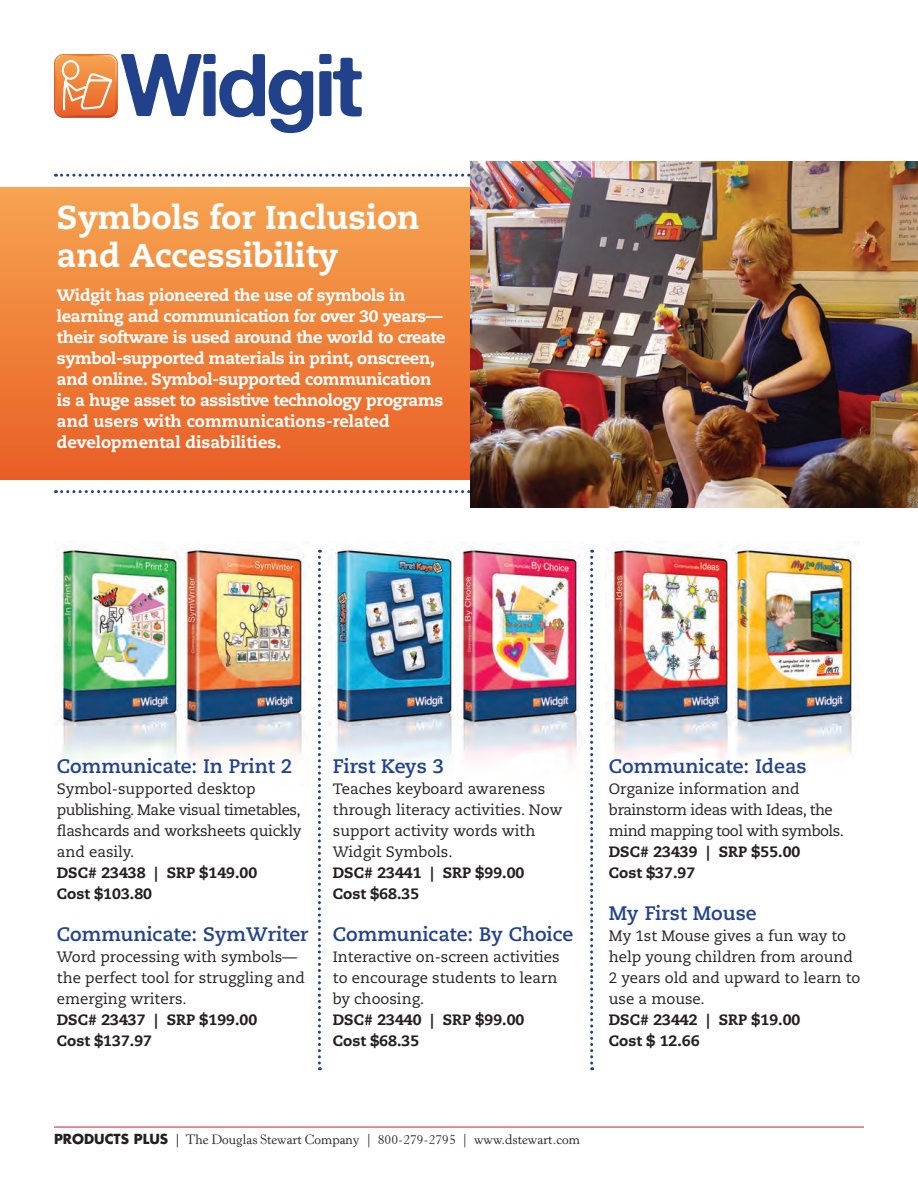
<style>
.page{position:relative;width:918px;height:1188px;background:#fff}
.page>*{position:absolute;margin:0;border:0;box-sizing:border-box;transform-origin:0 0}
.t1{font:800 33px/37.5px "Caecilia";color:#fff}
.widgit_name{font:700 19.5px "Caecilia";color:#21428b}
.t2{font:800 16.5px/21px "Caecilia";letter-spacing:-.02em;color:#fff}
.t3{font:15px/21px "Caecilia";color:#231f20}
.widgit_info{font:800 15px "Caecilia";color:#231f20}
.t4{font:15px/21px "Caecilia";letter-spacing:-.02em;color:#231f20}
.t5{font:15px/21px "Caecilia";letter-spacing:-.03em;color:#231f20}
.t6{font:13.5px "Horley Old Style";color:#231f20}
.s1{font-family:"Futura";font-weight:700}
.s2{font-family:"Minion Pro"}
</style>
<div class="page">
<svg style="left:54px;top:54px;width:259px;height:79px"></svg>
<svg style="left:319px;top:54px;width:43px;height:63px"></svg>
<svg style="left:56px;top:174px;width:415px;height:3px"></svg>
<svg style="left:56px;top:490px;width:415px;height:3px"></svg>
<div style="left:0;top:187px;width:918px;height:293px;background:linear-gradient(to bottom,#f6a450,#e95e25)"></div>
<img style="left:471px;top:162px;width:447px;height:345px">
<img style="left:54px;top:541px;width:125px;height:220px">
<img style="left:180px;top:546px;width:129px;height:211px">
<img style="left:329px;top:548px;width:125px;height:216px">
<img style="left:454px;top:548px;width:126px;height:214px">
<img style="left:605px;top:541px;width:124px;height:220px">
<img style="left:729px;top:545px;width:126px;height:217px">
<svg style="left:318px;top:550px;width:3px;height:520px"></svg>
<svg style="left:590px;top:550px;width:3px;height:520px"></svg>
<hr style="left:54px;top:1127px;width:810px;height:1px;background:#cd1c32">
<p class="t1" style="left:57px;top:199px;width:364px">Symbols for Inclusion and Accessibility</p>
<p class="t2" style="left:57px;top:285px;width:390px">Widgit has pioneered the use of symbols in learning and communication for over 30 years— their software is used around the world to create symbol-supported materials in print, onscreen, and online. Symbol-supported communication is a huge asset to assistive technology programs and users with communications-related developmental disabilities.</p>
<p class="widgit_name" style="left:57px;top:755px;width:237px">Communicate: In Print 2</p>
<p class="t4" style="left:57px;top:779px;width:246px">Symbol-supported desktop publishing. Make visual timetables, flashcards and worksheets quickly and easily.</p>
<p class="widgit_info" style="left:57px;top:864px;width:202px">DSC# 23438 | SRP $149.00</p>
<p class="widgit_info" style="left:57px;top:885px;width:97px">Cost $103.80</p>
<p class="widgit_name" style="left:57px;top:923px;width:253px">Communicate: SymWriter</p>
<p class="t3" style="left:57px;top:947px;width:249px">Word processing with symbols— the perfect tool for struggling and emerging writers.</p>
<p class="widgit_info" style="left:57px;top:1011px;width:202px">DSC# 23437 | SRP $199.00</p>
<p class="widgit_info" style="left:57px;top:1032px;width:97px">Cost $137.97</p>
<p class="widgit_name" style="left:333px;top:755px;width:113px">First Keys 3</p>
<p class="t3" style="left:333px;top:779px;width:231px">Teaches keyboard awareness through literacy activities. Now support activity words with<br>Widgit Symbols.</p>
<p class="widgit_info" style="left:333px;top:864px;width:193px">DSC# 23441 | SRP $99.00</p>
<p class="widgit_info" style="left:333px;top:885px;width:88px">Cost $68.35</p>
<p class="widgit_name" style="left:333px;top:923px;width:242px">Communicate: By Choice</p>
<p class="t3" style="left:333px;top:947px;width:228px">Interactive on-screen activities to encourage students to learn by choosing.</p>
<p class="widgit_info" style="left:333px;top:1011px;width:193px">DSC# 23440 | SRP $99.00</p>
<p class="widgit_info" style="left:333px;top:1032px;width:88px">Cost $68.35</p>
<p class="widgit_name" style="left:609px;top:755px;width:199px">Communicate: Ideas</p>
<p class="t5" style="left:609px;top:779px;width:237px">Organize information and brainstorm ideas with Ideas, the mind mapping tool with symbols.</p>
<p class="widgit_info" style="left:609px;top:843px;width:193px">DSC# 23439 | SRP $55.00</p>
<p class="widgit_info" style="left:609px;top:864px;width:88px">Cost $37.97</p>
<p class="widgit_name" style="left:609px;top:902px;width:149px">My First Mouse</p>
<p class="t3" style="left:609px;top:926px;width:253px">My 1st Mouse gives a fun way to help young children from around<br>2 years old and upward to learn to use a mouse.</p>
<p class="widgit_info" style="left:609px;top:1011px;width:193px">DSC# 23442 | SRP $19.00</p>
<p class="widgit_info" style="left:609px;top:1032px;width:92px">Cost $ 12.66</p>
<p class="t6" style="left:54px;top:1131px;width:527px"><span class="s1">PRODUCTS PLUS</span> <span class="s2">|</span> The Douglas Stewart Company | 800-279-2795 | www.dstewart.com</p>
</div>
